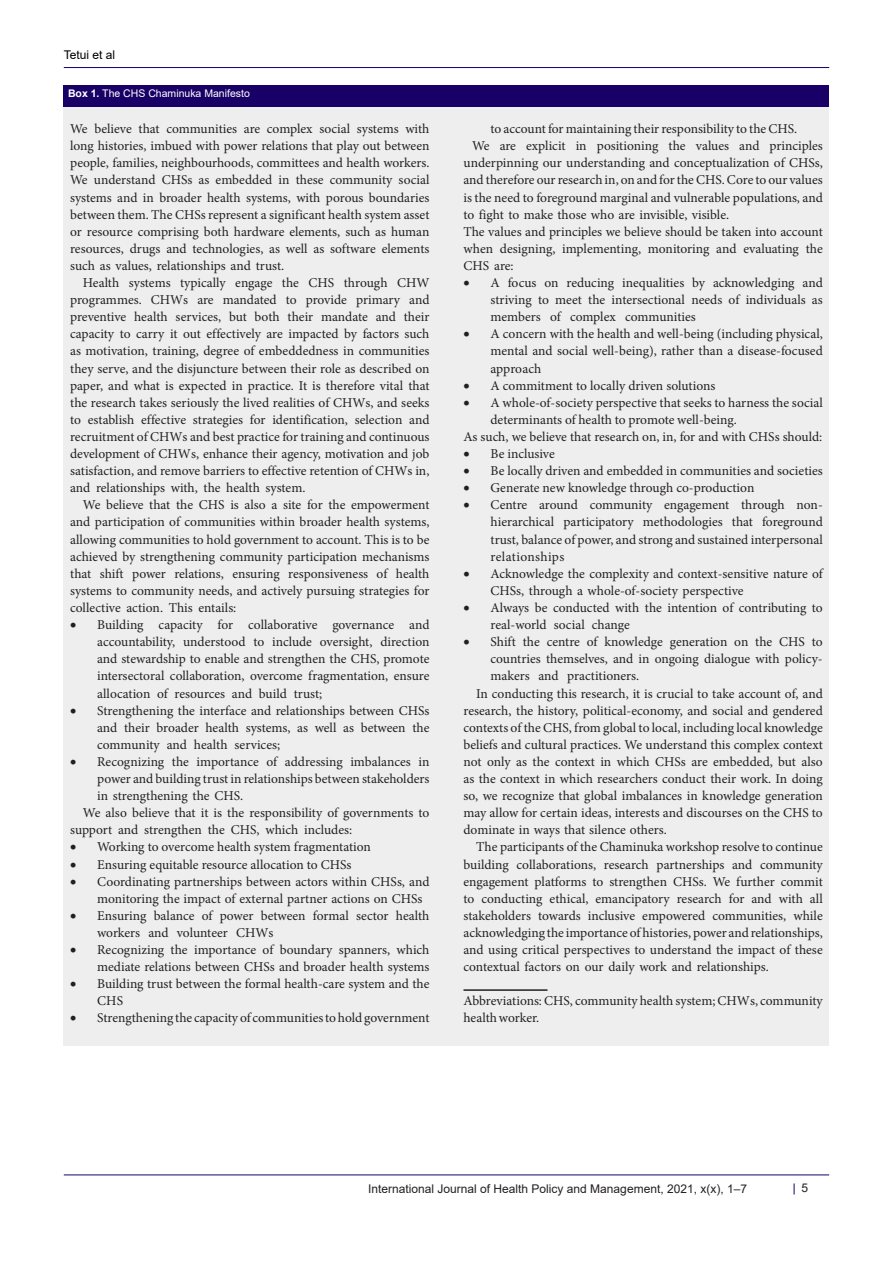
<style>
.page{position:relative;width:893px;height:1263px;background:#fff}
.page>*{position:absolute;margin:0;border:0;box-sizing:border-box;transform-origin:0 0}
.t1{font:13.5px/17.1px "Minion Pro";color:#231f20;text-align:justify}
.t2{font:12px "Arial";color:#231f20}
.t3{font:12px "Arial";color:#000001}
.t4{font:10.5px "Arial";color:#fff}
.s1{font-weight:700}
</style>
<div class="page">
<hr style="left:64px;top:67px;width:765px;height:1px;background:#190066">
<hr style="left:64px;top:1175px;width:765px;height:1px;background:#190066">
<div style="left:64px;top:106px;width:765px;height:940px;background:#eee"></div>
<div style="left:64px;top:85px;width:765px;height:21px;background:#190066"></div>
<hr style="left:463px;top:989px;width:84px;height:2px;background:#231f20">
<p class="t3" style="left:64px;top:46px;width:53px">Tetui et al</p>
<p class="t4" style="left:68px;top:86px;width:183px"><span class="s1">Box 1.</span> The CHS Chaminuka Manifesto</p>
<p class="t1" style="left:70px;top:120px;width:361px">We believe that communities are complex social systems with long histories, imbued with power relations that play out between people, families, neighbourhoods, committees and health workers.<br>We understand CHSs as embedded in these community social systems and in broader health systems, with porous boundaries between them. The CHSs represent a significant health system asset or resource comprising both hardware elements, such as human resources, drugs and technologies, as well as software elements such as values, relationships and trust.</p>
<p class="t1" style="left:70px;top:274px;width:361px;text-indent:13px">Health systems typically engage the CHS through CHW programmes. CHWs are mandated to provide primary and preventive health services, but both their mandate and their capacity to carry it out effectively are impacted by factors such as motivation, training, degree of embeddedness in communities they serve, and the disjuncture between their role as described on paper, and what is expected in practice. It is therefore vital that the research takes seriously the lived realities of CHWs, and seeks to establish effective strategies for identification, selection and recruitment of CHWs and best practice for training and continuous development of CHWs, enhance their agency, motivation and job satisfaction, and remove barriers to effective retention of CHWs in, and relationships with, the health system.</p>
<p class="t1" style="left:70px;top:497px;width:361px;text-indent:13px">We believe that the CHS is also a site for the empowerment and participation of communities within broader health systems, allowing communities to hold government to account. This is to be achieved by strengthening community participation mechanisms that shift power relations, ensuring responsiveness of health systems to community needs, and actively pursuing strategies for collective action. This entails:</p>
<p class="t1" style="left:97px;top:616px;width:334px;text-indent:-27px">• Building capacity for collaborative governance and accountability, understood to include oversight, direction and stewardship to enable and strengthen the CHS, promote intersectoral collaboration, overcome fragmentation, ensure allocation of resources and build trust;</p>
<p class="t1" style="left:97px;top:702px;width:334px;text-indent:-27px">• Strengthening the interface and relationships between CHSs and their broader health systems, as well as between the community and health services;</p>
<p class="t1" style="left:97px;top:753px;width:334px;text-indent:-27px">• Recognizing the importance of addressing imbalances in power and building trust in relationships between stakeholders in strengthening the CHS.</p>
<p class="t1" style="left:70px;top:804px;width:361px;text-indent:13px">We also believe that it is the responsibility of governments to support and strengthen the CHS, which includes:</p>
<p class="t1" style="left:70px;top:839px;width:302px">• Working to overcome health system fragmentation</p>
<p class="t1" style="left:70px;top:856px;width:283px">• Ensuring equitable resource allocation to CHSs</p>
<p class="t1" style="left:97px;top:873px;width:334px;text-indent:-27px">• Coordinating partnerships between actors within CHSs, and monitoring the impact of external partner actions on CHSs</p>
<p class="t1" style="left:97px;top:907px;width:334px;text-indent:-27px">• Ensuring balance of power between formal sector health workers and volunteer CHWs</p>
<p class="t1" style="left:70px;top:941px;width:361px;text-align:right">• Recognizing the importance of boundary spanners, which mediate relations between CHSs and broader health systems</p>
<p class="t1" style="left:97px;top:975px;width:334px;text-indent:-27px">• Building trust between the formal health-care system and the<br>CHS</p>
<p class="t1" style="left:70px;top:1010px;width:361px">• Strengthening the capacity of communities to hold government</p>
<p class="t1" style="left:490px;top:120px;width:308px">to account for maintaining their responsibility to the CHS.</p>
<p class="t1" style="left:463px;top:137px;width:361px;text-indent:9px">We are explicit in positioning the values and principles underpinning our understanding and conceptualization of CHSs, and therefore our research in, on and for the CHS. Core to our values is the need to foreground marginal and vulnerable populations, and to fight to make those who are invisible, visible.</p>
<p class="t1" style="left:463px;top:223px;width:361px">The values and principles we believe should be taken into account when designing, implementing, monitoring and evaluating the CHS are:</p>
<p class="t1" style="left:490px;top:274px;width:334px;text-indent:-27px">• A focus on reducing inequalities by acknowledging and striving to meet the intersectional needs of individuals as members of complex communities</p>
<p class="t1" style="left:490px;top:326px;width:334px;text-indent:-27px">• A concern with the health and well-being (including physical, mental and social well-being), rather than a disease-focused approach</p>
<p class="t1" style="left:463px;top:377px;width:253px">• A commitment to locally driven solutions</p>
<p class="t1" style="left:490px;top:394px;width:334px;text-indent:-27px">• A whole-of-society perspective that seeks to harness the social determinants of health to promote well-being.</p>
<p class="t1" style="left:463px;top:428px;width:360px">As such, we believe that research on, in, for and with CHSs should:</p>
<p class="t1" style="left:463px;top:445px;width:93px">• Be inclusive</p>
<p class="t1" style="left:463px;top:462px;width:361px">• Be locally driven and embedded in communities and societies</p>
<p class="t1" style="left:463px;top:479px;width:292px">• Generate new knowledge through co-production</p>
<p class="t1" style="left:490px;top:497px;width:334px;text-indent:-27px">• Centre around community engagement through non&shy;hierarchical participatory methodologies that foreground trust, balance of power, and strong and sustained interpersonal relationships</p>
<p class="t1" style="left:490px;top:565px;width:334px;text-indent:-27px">• Acknowledge the complexity and context-sensitive nature of<br>CHSs, through a whole-of-society perspective</p>
<p class="t1" style="left:490px;top:599px;width:334px;text-indent:-27px">• Always be conducted with the intention of contributing to real-world social change</p>
<p class="t1" style="left:490px;top:633px;width:334px;text-indent:-27px">• Shift the centre of knowledge generation on the CHS to countries themselves, and in ongoing dialogue with policy&shy;makers and practitioners.</p>
<p class="t1" style="left:463px;top:685px;width:361px;text-indent:13px">In conducting this research, it is crucial to take account of, and research, the history, political-economy, and social and gendered contexts of the CHS, from global to local, including local knowledge beliefs and cultural practices. We understand this complex context not only as the context in which CHSs are embedded, but also as the context in which researchers conduct their work. In doing so, we recognize that global imbalances in knowledge generation may allow for certain ideas, interests and discourses on the CHS to dominate in ways that silence others.</p>
<p class="t1" style="left:463px;top:839px;width:361px;text-indent:13px">The participants of the Chaminuka workshop resolve to continue building collaborations, research partnerships and community engagement platforms to strengthen CHSs. We further commit to conducting ethical, emancipatory research for and with all stakeholders towards inclusive empowered communities, while acknowledging the importance of histories, power and relationships, and using critical perspectives to understand the impact of these contextual factors on our daily work and relationships.</p>
<p class="t1" style="left:463px;top:992px;width:361px">Abbreviations: CHS, community health system; CHWs, community health worker.</p>
<p class="t2" style="left:368px;top:1180px;width:380px">International Journal of Health Policy and Management, 2021, x(x), 1–7</p>
<p class="t2" style="left:801px;top:1180px;width:8px">5</p>
</div>
